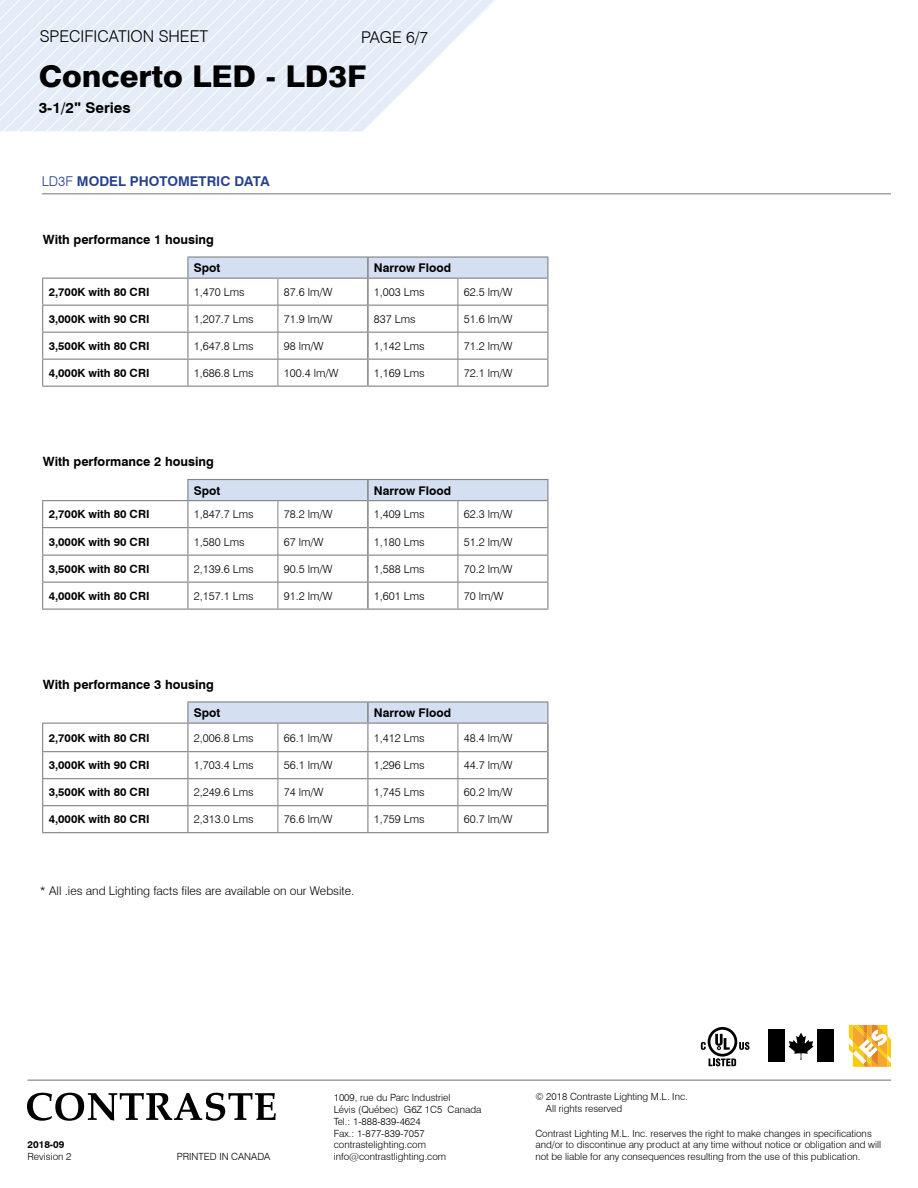
<style>
.page{position:relative;width:918px;height:1188px;background:#fff}
.page>*{position:absolute;margin:0;border:0;box-sizing:border-box;transform-origin:0 0}
.t1{font:800 30px "Swiss 721 BT";color:#000;scale:1.05 1}
.t2{font:300 16.2px "Swiss 721 BT";color:#000}
.t3{font:700 14.7px "Swiss 721 BT";color:#000}
.t4{font:700 13.5px "Swiss 721 BT";color:#25408f}
.t5{font:700 12.75px "Swiss 721 BT";color:#000}
.t6{font:300 12px "Swiss 721 BT";color:#000}
.t7{font:700 12px "Swiss 721 BT";color:#000}
.t8{font:300 11.25px "Swiss 721 BT";color:#000}
.t9{font:700 11.25px "Swiss 721 BT";color:#000}
.t10{font:300 9.9px/11.9px "Swiss 721 BT";color:#000}
.t11{font:700 9.9px "Swiss 721 BT";color:#000}
.s1{font-family:"Arial"}
.s2{font-weight:300}
</style>
<div class="page">
<svg style="left:0;top:0;width:496px;height:131px"></svg>
<svg style="left:709px;top:1058px;width:27px;height:8px"></svg>
<svg style="left:739px;top:1042px;width:11px;height:8px"></svg>
<svg style="left:708px;top:1027px;width:29px;height:30px"></svg>
<svg style="left:710px;top:1030px;width:25px;height:24px"></svg>
<svg style="left:715px;top:1034px;width:15px;height:16px"></svg>
<svg style="left:701px;top:1042px;width:5px;height:8px"></svg>
<div style="left:817px;top:1029px;width:17px;height:33px;background:#000"></div>
<div style="left:768px;top:1029px;width:17px;height:33px;background:#000"></div>
<svg style="left:788px;top:1033px;width:26px;height:27px"></svg>
<svg style="left:849px;top:1025px;width:42px;height:42px"></svg>
<hr style="left:27px;top:1080px;width:864px;height:1px;background:#808285">
<svg style="left:27px;top:1093px;width:249px;height:28px"></svg>
<hr style="left:187px;top:256px;width:91px;height:2px;background:#808285">
<hr style="left:278px;top:256px;width:90px;height:2px;background:#808285">
<hr style="left:368px;top:256px;width:90px;height:2px;background:#808285">
<hr style="left:458px;top:256px;width:90px;height:2px;background:#808285">
<hr style="left:42px;top:278px;width:146px;height:1px;background:#808285">
<hr style="left:42px;top:305px;width:146px;height:1px;background:#808285">
<hr style="left:42px;top:332px;width:146px;height:1px;background:#808285">
<hr style="left:42px;top:359px;width:146px;height:1px;background:#808285">
<svg style="left:42px;top:279px;width:1px;height:107px"></svg>
<hr style="left:42px;top:386px;width:146px;height:1px;background:#808285">
<hr style="left:188px;top:386px;width:90px;height:1px;background:#808285">
<hr style="left:278px;top:386px;width:90px;height:1px;background:#808285">
<hr style="left:368px;top:386px;width:90px;height:1px;background:#808285">
<hr style="left:458px;top:386px;width:90px;height:1px;background:#808285">
<svg style="left:187px;top:257px;width:361px;height:129px"></svg>
<hr style="left:42px;top:193px;width:849px;height:1px;background:#808285">
<hr style="left:187px;top:479px;width:91px;height:1px;background:#808285">
<hr style="left:278px;top:479px;width:90px;height:1px;background:#808285">
<hr style="left:368px;top:479px;width:90px;height:1px;background:#808285">
<hr style="left:458px;top:479px;width:90px;height:1px;background:#808285">
<hr style="left:42px;top:500px;width:146px;height:1px;background:#808285">
<hr style="left:42px;top:527px;width:146px;height:1px;background:#808285">
<hr style="left:42px;top:555px;width:146px;height:1px;background:#808285">
<hr style="left:42px;top:582px;width:146px;height:1px;background:#808285">
<svg style="left:42px;top:501px;width:1px;height:108px"></svg>
<hr style="left:42px;top:609px;width:146px;height:1px;background:#808285">
<hr style="left:188px;top:609px;width:90px;height:1px;background:#808285">
<hr style="left:278px;top:609px;width:90px;height:1px;background:#808285">
<hr style="left:368px;top:609px;width:90px;height:1px;background:#808285">
<hr style="left:458px;top:609px;width:90px;height:1px;background:#808285">
<svg style="left:187px;top:480px;width:361px;height:129px"></svg>
<hr style="left:187px;top:701px;width:91px;height:2px;background:#808285">
<hr style="left:278px;top:701px;width:90px;height:2px;background:#808285">
<hr style="left:368px;top:701px;width:90px;height:2px;background:#808285">
<hr style="left:458px;top:701px;width:90px;height:2px;background:#808285">
<hr style="left:42px;top:723px;width:146px;height:1px;background:#808285">
<hr style="left:42px;top:751px;width:146px;height:1px;background:#808285">
<hr style="left:42px;top:778px;width:146px;height:1px;background:#808285">
<hr style="left:42px;top:805px;width:146px;height:1px;background:#808285">
<svg style="left:42px;top:724px;width:1px;height:108px"></svg>
<hr style="left:42px;top:832px;width:146px;height:1px;background:#808285">
<hr style="left:188px;top:832px;width:90px;height:1px;background:#808285">
<hr style="left:278px;top:832px;width:90px;height:1px;background:#808285">
<hr style="left:368px;top:832px;width:90px;height:1px;background:#808285">
<hr style="left:458px;top:832px;width:91px;height:1px;background:#808285">
<svg style="left:187px;top:702px;width:361px;height:130px"></svg>
<hr style="left:367px;top:703px;width:2px;height:20px;background:#808285">
<hr style="left:547px;top:724px;width:2px;height:28px;background:#808285">
<hr style="left:547px;top:752px;width:2px;height:27px;background:#808285">
<hr style="left:547px;top:779px;width:2px;height:27px;background:#808285">
<hr style="left:547px;top:806px;width:2px;height:26px;background:#808285">
<h2 class="t2" style="left:40px;top:27px;width:170px">SPECIFICATION SHEET</h2>
<h2 class="t2" style="left:361px;top:27px;width:68px">PAGE 6/7</h2>
<h1 class="t1" style="left:39px;top:58px;width:313px">Concerto LED - LD3F</h1>
<h3 class="t3" style="left:39px;top:99px;width:94px">3-1/2<span class="s1">"</span> Series</h3>
<h3 class="t4" style="left:42px;top:173px;width:229px"><span class="s2">LD3F</span> MODEL PHOTOMETRIC DATA</h3>
<p class="t5" style="left:43px;top:231px;width:173px">With performance 1 housing</p>
<p class="t7" style="left:194px;top:261px;width:28px">Spot</p>
<p class="t7" style="left:374px;top:261px;width:79px">Narrow Flood</p>
<p class="t9" style="left:49px;top:285px;width:102px">2,700K with 80 CRI</p>
<p class="t8" style="left:194px;top:285px;width:52px">1,470 Lms</p>
<p class="t8" style="left:284px;top:285px;width:50px">87.6 lm/W</p>
<p class="t8" style="left:374px;top:285px;width:52px">1,003 Lms</p>
<p class="t8" style="left:464px;top:285px;width:50px">62.5 lm/W</p>
<p class="t9" style="left:49px;top:312px;width:102px">3,000K with 90 CRI</p>
<p class="t8" style="left:194px;top:312px;width:61px">1,207.7 Lms</p>
<p class="t8" style="left:284px;top:312px;width:50px">71.9 lm/W</p>
<p class="t8" style="left:374px;top:312px;width:43px">837 Lms</p>
<p class="t8" style="left:464px;top:312px;width:50px">51.6 lm/W</p>
<p class="t9" style="left:49px;top:339px;width:102px">3,500K with 80 CRI</p>
<p class="t8" style="left:194px;top:339px;width:61px">1,647.8 Lms</p>
<p class="t8" style="left:284px;top:339px;width:41px">98 lm/W</p>
<p class="t8" style="left:374px;top:339px;width:52px">1,142 Lms</p>
<p class="t8" style="left:464px;top:339px;width:50px">71.2 lm/W</p>
<p class="t9" style="left:49px;top:366px;width:102px">4,000K with 80 CRI</p>
<p class="t8" style="left:194px;top:366px;width:61px">1,686.8 Lms</p>
<p class="t8" style="left:284px;top:366px;width:56px">100.4 lm/W</p>
<p class="t8" style="left:374px;top:366px;width:52px">1,169 Lms</p>
<p class="t8" style="left:464px;top:366px;width:50px">72.1 lm/W</p>
<p class="t5" style="left:43px;top:454px;width:173px">With performance 2 housing</p>
<p class="t7" style="left:194px;top:483px;width:28px">Spot</p>
<p class="t7" style="left:374px;top:483px;width:79px">Narrow Flood</p>
<p class="t9" style="left:49px;top:508px;width:102px">2,700K with 80 CRI</p>
<p class="t8" style="left:194px;top:508px;width:61px">1,847.7 Lms</p>
<p class="t8" style="left:284px;top:508px;width:50px">78.2 lm/W</p>
<p class="t8" style="left:374px;top:508px;width:52px">1,409 Lms</p>
<p class="t8" style="left:464px;top:508px;width:50px">62.3 lm/W</p>
<p class="t9" style="left:49px;top:535px;width:102px">3,000K with 90 CRI</p>
<p class="t8" style="left:194px;top:535px;width:52px">1,580 Lms</p>
<p class="t8" style="left:284px;top:535px;width:41px">67 lm/W</p>
<p class="t8" style="left:374px;top:535px;width:52px">1,180 Lms</p>
<p class="t8" style="left:464px;top:535px;width:50px">51.2 lm/W</p>
<p class="t9" style="left:49px;top:562px;width:102px">3,500K with 80 CRI</p>
<p class="t8" style="left:194px;top:562px;width:61px">2,139.6 Lms</p>
<p class="t8" style="left:284px;top:562px;width:50px">90.5 lm/W</p>
<p class="t8" style="left:374px;top:562px;width:52px">1,588 Lms</p>
<p class="t8" style="left:464px;top:562px;width:50px">70.2 lm/W</p>
<p class="t9" style="left:49px;top:589px;width:102px">4,000K with 80 CRI</p>
<p class="t8" style="left:194px;top:589px;width:61px">2,157.1 Lms</p>
<p class="t8" style="left:284px;top:589px;width:50px">91.2 lm/W</p>
<p class="t8" style="left:374px;top:589px;width:52px">1,601 Lms</p>
<p class="t8" style="left:464px;top:589px;width:41px">70 lm/W</p>
<p class="t5" style="left:43px;top:676px;width:173px">With performance 3 housing</p>
<p class="t7" style="left:194px;top:706px;width:28px">Spot</p>
<p class="t7" style="left:374px;top:706px;width:79px">Narrow Flood</p>
<p class="t9" style="left:49px;top:731px;width:102px">2,700K with 80 CRI</p>
<p class="t8" style="left:194px;top:731px;width:61px">2,006.8 Lms</p>
<p class="t8" style="left:284px;top:731px;width:50px">66.1 lm/W</p>
<p class="t8" style="left:374px;top:731px;width:52px">1,412 Lms</p>
<p class="t8" style="left:464px;top:731px;width:50px">48.4 lm/W</p>
<p class="t9" style="left:49px;top:759px;width:102px">3,000K with 90 CRI</p>
<p class="t8" style="left:194px;top:759px;width:61px">1,703.4 Lms</p>
<p class="t8" style="left:284px;top:759px;width:50px">56.1 lm/W</p>
<p class="t8" style="left:374px;top:759px;width:52px">1,296 Lms</p>
<p class="t8" style="left:464px;top:759px;width:50px">44.7 lm/W</p>
<p class="t9" style="left:49px;top:786px;width:102px">3,500K with 80 CRI</p>
<p class="t8" style="left:194px;top:786px;width:61px">2,249.6 Lms</p>
<p class="t8" style="left:284px;top:786px;width:41px">74 lm/W</p>
<p class="t8" style="left:374px;top:786px;width:52px">1,745 Lms</p>
<p class="t8" style="left:464px;top:786px;width:50px">60.2 lm/W</p>
<p class="t9" style="left:49px;top:813px;width:102px">4,000K with 80 CRI</p>
<p class="t8" style="left:194px;top:813px;width:61px">2,313.0 Lms</p>
<p class="t8" style="left:284px;top:813px;width:50px">76.6 lm/W</p>
<p class="t8" style="left:374px;top:813px;width:52px">1,759 Lms</p>
<p class="t8" style="left:464px;top:813px;width:50px">60.7 lm/W</p>
<p class="t6" style="left:40px;top:883px;width:316px">* All .ies and Lighting facts files are available on our Website.</p>
<p class="t11" style="left:28px;top:1139px;width:38px">2018-09</p>
<p class="t10" style="left:28px;top:1151px;width:45px">Revision 2</p>
<p class="t10" style="left:177px;top:1151px;width:95px">PRINTED IN CANADA</p>
<p class="t10" style="left:334px;top:1091px;width:149px">1009, rue du Parc Industriel<br>Lévis (Québec) G6Z 1C5 Canada<br>Tel.: 1-888-839-4624<br>Fax.: 1-877-839-7057 contrastelighting.com info@contrastlighting.com</p>
<p class="t10" style="left:546px;top:1091px;width:143px;text-indent:-11px">© 2018 Contraste Lighting M.L. Inc.<br>All rights reserved</p>
<p class="t10" style="left:535px;top:1127px;width:347px">Contrast Lighting M.L. Inc. reserves the right to make changes in specifications and/or to discontinue any product at any time without notice or obligation and will not be liable for any consequences resulting from the use of this publication.</p>
</div>
